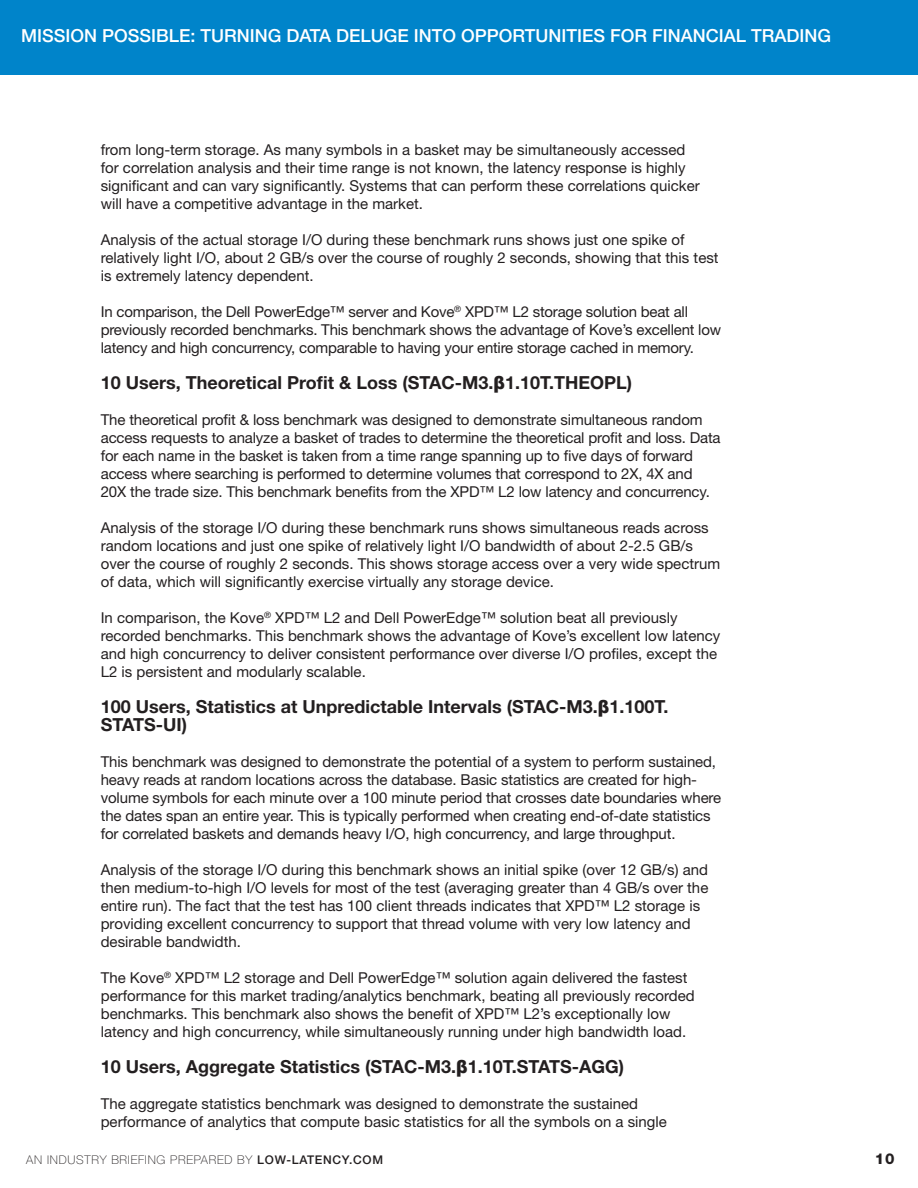
<style>
.page{position:relative;width:918px;height:1188px;background:#fff}
.page>*{position:absolute;margin:0;border:0;box-sizing:border-box;transform-origin:0 0}
.General_Text{font:700 18px/18px "Helvetica Neue";color:#231f20}
.t1{font:500 18px "Helvetica Neue";color:#fff}
.General_Text-2{font:15px/18px "Helvetica Neue";color:#231f20}
.t2{font:800 15px "Helvetica Neue";color:#231f20}
.t3{font:100 12px "Helvetica Neue";letter-spacing:.06em;color:#231f20}
.s1{font-family:"Arial";font-weight:900}
.s2{font-weight:500}
</style>
<div class="page">
<div style="left:0;top:0;width:918px;height:75px;background:#0084ca"></div>
<p class="t1" style="left:21px;top:25px;width:453px">MISSION POSSIBLE: TURNING DATA DELUGE INTO OPP</p>
<p class="t1" style="left:499px;top:25px;width:334px">ORTUNITIES FOR FINANCIAL TRADING</p>
<p class="General_Text-2" style="left:101px;top:141px;width:600px">from long-term storage. As many symbols in a basket may be simultaneously accessed for correlation analysis and their time range is not known, the latency response is highly significant and can vary significantly. Systems that can perform these correlations quicker will have a competitive advantage in the market.</p>
<p class="General_Text-2" style="left:101px;top:231px;width:619px">Analysis of the actual storage I/O during these benchmark runs shows just one spike of relatively light I/O, about 2 GB/s over the course of roughly 2 seconds, showing that this test is extremely latency dependent.</p>
<p class="General_Text-2" style="left:101px;top:303px;width:622px">In comparison, the Dell PowerEdge™ server and Kove<sup>®</sup> XPD™ L2 storage solution beat all previously recorded benchmarks. This benchmark shows the advantage of Kove’s excellent low latency and high concurrency, comparable to having your entire storage cached in memory.</p>
<p class="General_Text" style="left:101px;top:373px;width:533px">10 Users, Theoretical Profit &amp; Loss (STAC-M3.<span class="s1">β</span>1.10T.THEOPL)</p>
<p class="General_Text-2" style="left:101px;top:411px;width:621px">The theoretical profit &amp; loss benchmark was designed to demonstrate simultaneous random access requests to analyze a basket of trades to determine the theoretical profit and loss. Data for each name in the basket is taken from a time range spanning up to five days of forward access where searching is performed to determine volumes that correspond to 2X, 4X and 20X the trade size. This benchmark benefits from the XPD™ L2 low latency and concurrency.</p>
<p class="General_Text-2" style="left:101px;top:519px;width:621px">Analysis of the storage I/O during these benchmark runs shows simultaneous reads across random locations and just one spike of relatively light I/O bandwidth of about 2-2.5 GB/s over the course of roughly 2 seconds. This shows storage access over a very wide spectrum of data, which will significantly exercise virtually any storage device.</p>
<p class="General_Text-2" style="left:101px;top:609px;width:621px">In comparison, the Kove<sup>®</sup> XPD™ L2 and Dell PowerEdge™ solution beat all previously recorded benchmarks. This benchmark shows the advantage of Kove’s excellent low latency and high concurrency to deliver consistent performance over diverse I/O profiles, except the L2 is persistent and modularly scalable.</p>
<p class="General_Text" style="left:101px;top:697px;width:569px">100 Users, Statistics at Unpredictable Intervals (STAC-M3.<span class="s1">β</span>1.100T.<br>STATS-UI)</p>
<p class="General_Text-2" style="left:101px;top:753px;width:622px">This benchmark was designed to demonstrate the potential of a system to perform sustained, heavy reads at random locations across the database. Basic statistics are created for high&shy;volume symbols for each minute over a 100 minute period that crosses date boundaries where the dates span an entire year. This is typically performed when creating end-of-date statistics for correlated baskets and demands heavy I/O, high concurrency, and large throughput.</p>
<p class="General_Text-2" style="left:101px;top:861px;width:609px">Analysis of the storage I/O during this benchmark shows an initial spike (over 12 GB/s) and then medium-to-high I/O levels for most of the test (averaging greater than 4 GB/s over the entire run). The fact that the test has 100 client threads indicates that XPD™ L2 storage is providing excellent concurrency to support that thread volume with very low latency and desirable bandwidth.</p>
<p class="General_Text-2" style="left:101px;top:969px;width:596px">The Kove<sup>®</sup> XPD™ L2 storage and Dell PowerEdge™ solution again delivered the fastest performance for this market trading/analytics benchmark, beating all previously recorded benchmarks. This benchmark also shows the benefit of XPD™ L2’s exceptionally low latency and high concurrency, while simultaneously running under high bandwidth load.</p>
<p class="General_Text" style="left:101px;top:1057px;width:525px">10 Users, Aggregate Statistics (STAC-M3.<span class="s1">β</span>1.10T.STATS-AGG)</p>
<p class="General_Text-2" style="left:101px;top:1095px;width:568px">The aggregate statistics benchmark was designed to demonstrate the sustained performance of analytics that compute basic statistics for all the symbols on a single</p>
<p class="t3" style="left:26px;top:1152px;width:356px">AN INDUSTRY BRIEFING PREPARED BY <span class="s2">LOW-LATENCY.COM</span></p>
<p class="t2" style="left:875px;top:1149px;width:21px">10</p>
</div>
